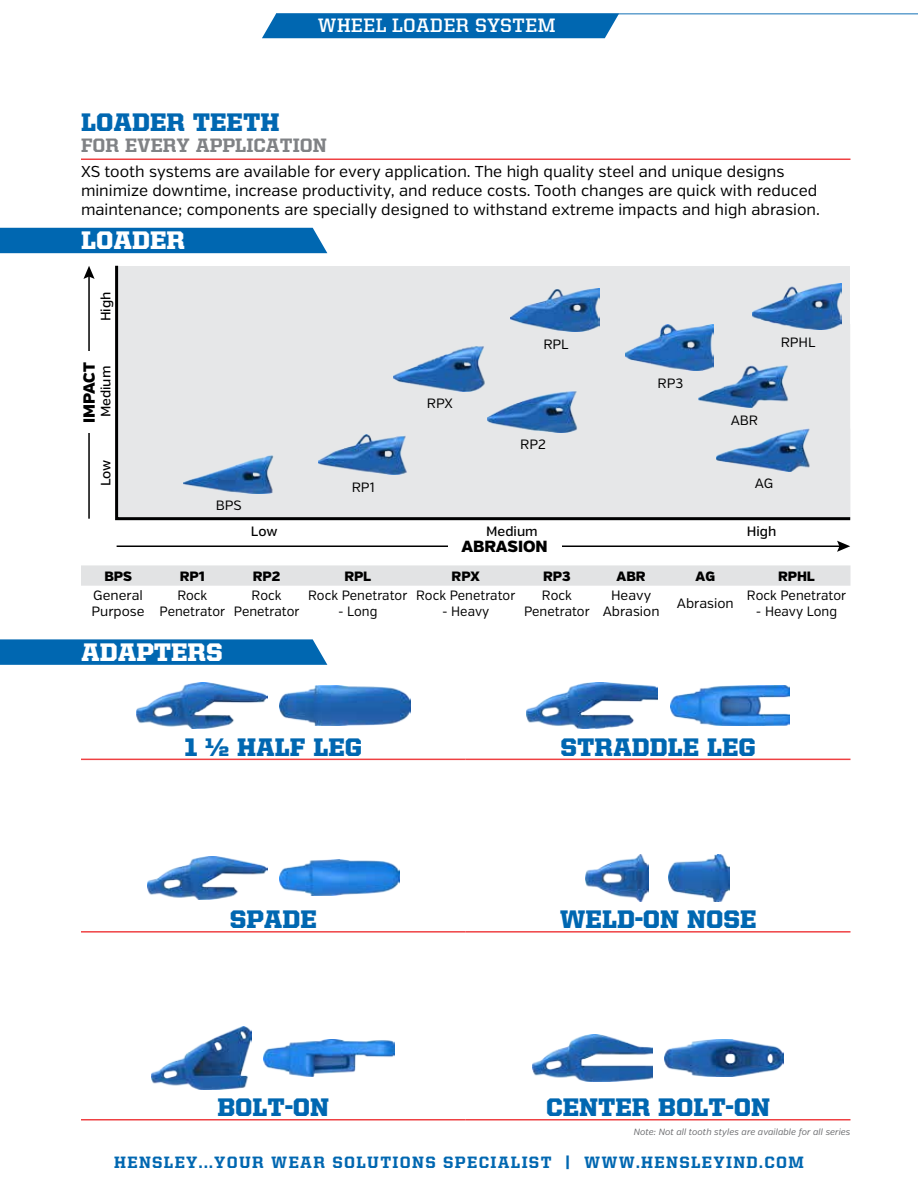
<style>
.page{position:relative;width:918px;height:1188px;background:#fff}
.page>*{position:absolute;margin:0;border:0;box-sizing:border-box;transform-origin:0 0}
.t1{font:900 25.5px "United Serif Reg";color:#0067b1}
.t2{font:900 25.5px "United Serif Reg";color:#fff}
.t3{font:800 19.5px "United Serif Reg";color:#808285}
.t4{font:700 19.5px "United Serif Reg";letter-spacing:.025em;color:#fff}
.t5{font:800 16.5px "United Serif Reg";letter-spacing:.08em;color:#0067b1}
.t6{font:900 16.05px "Verb";color:#000}
.t7{font:15.75px/18.9px "Verb";color:#000}
.t8{font:13.5px/16.2px "Verb";color:#000;text-align:center;scale:.95 1}
.t9{font:13.5px/16.2px "Verb";color:#000}
.t10{font:900 13.5px "Verb";color:#000}
.t11{font:500 13.5px "Verb";color:#000}
.t12{font:italic 9px "Verb";color:#6d6e71}
</style>
<div class="page">
<hr style="left:276px;top:14px;width:642px;height:1px;background:#0067b1">
<div style="left:262px;top:14px;width:357px;height:24px;background:#0067b1"></div>
<hr style="left:81px;top:159px;width:769px;height:1px;background:#ef4143">
<div style="left:0;top:228px;width:327px;height:25px;background:#0067b1"></div>
<div style="left:115px;top:266px;width:735px;height:255px;background:#e6e7e8"></div>
<hr style="left:117px;top:546px;width:724px;height:1px;background:#000">
<svg style="left:837px;top:541px;width:13px;height:11px"></svg>
<div style="left:449px;top:541px;width:113px;height:11px;background:#fff"></div>
<hr style="left:88px;top:275px;width:2px;height:244px;background:#000">
<svg style="left:83px;top:266px;width:12px;height:13px"></svg>
<div style="left:83px;top:352px;width:12px;height:81px;background:#fff"></div>
<img style="left:184px;top:454px;width:90px;height:40px">
<img style="left:488px;top:389px;width:90px;height:43px">
<img style="left:717px;top:428px;width:95px;height:43px">
<img style="left:698px;top:362px;width:93px;height:46px">
<img style="left:753px;top:284px;width:88px;height:45px">
<img style="left:318px;top:434px;width:90px;height:41px">
<svg style="left:81px;top:565px;width:769px;height:21px;background:#e3e3e4"></svg>
<img style="left:511px;top:289px;width:88px;height:43px">
<img style="left:393px;top:344px;width:93px;height:48px">
<img style="left:626px;top:325px;width:88px;height:46px">
<svg style="left:0;top:639px;width:327px;height:26px;background:#0a6db4"></svg>
<hr style="left:81px;top:759px;width:385px;height:1px;background:#ef4143">
<hr style="left:466px;top:759px;width:384px;height:1px;background:#ef4143">
<img style="left:136px;top:682px;width:131px;height:47px">
<img style="left:279px;top:685px;width:132px;height:40px">
<img style="left:526px;top:682px;width:132px;height:47px">
<img style="left:670px;top:686px;width:120px;height:39px">
<hr style="left:81px;top:931px;width:385px;height:2px;background:#ef4143">
<hr style="left:466px;top:931px;width:384px;height:2px;background:#ef4143">
<img style="left:148px;top:856px;width:119px;height:43px">
<img style="left:279px;top:860px;width:120px;height:36px">
<img style="left:586px;top:855px;width:63px;height:46px">
<img style="left:668px;top:855px;width:62px;height:46px">
<hr style="left:81px;top:1119px;width:385px;height:1px;background:#ef4143">
<hr style="left:466px;top:1119px;width:384px;height:1px;background:#ef4143">
<img style="left:264px;top:1039px;width:131px;height:38px">
<img style="left:152px;top:1027px;width:100px;height:63px">
<img style="left:532px;top:1035px;width:120px;height:46px">
<img style="left:664px;top:1039px;width:120px;height:38px">
<p class="t4" style="left:318px;top:15px;width:239px">WHEEL LOADER SYSTEM</p>
<h1 class="t1" style="left:81px;top:108px;width:200px">LOADER TEETH</h1>
<p class="t3" style="left:81px;top:134px;width:247px">FOR EVERY APPLICATION</p>
<p class="t7" style="left:81px;top:163px;width:740px">XS tooth systems are available for every application. The high quality steel and unique designs minimize downtime, increase productivity, and reduce costs. Tooth changes are quick with reduced maintenance; components are specially designed to withstand extreme impacts and high abrasion.</p>
<h1 class="t2" style="left:81px;top:226px;width:106px">LOADER</h1>
<p class="t11" style="left:98px;top:321px;width:31px;rotate:-90deg">High</p>
<p class="t6" style="left:79px;top:423px;width:63px;rotate:-90deg">IMPACT</p>
<p class="t11" style="left:98px;top:417px;width:53px;rotate:-90deg">Medium</p>
<p class="t11" style="left:98px;top:486px;width:28px;rotate:-90deg">Low</p>
<p class="t9" style="left:427px;top:396px;width:27px">RPX</p>
<p class="t9" style="left:543px;top:336px;width:27px">RPL</p>
<p class="t9" style="left:520px;top:436px;width:27px">RP2</p>
<p class="t9" style="left:658px;top:375px;width:27px">RP3</p>
<p class="t9" style="left:781px;top:334px;width:36px">RPHL</p>
<p class="t9" style="left:731px;top:412px;width:29px">ABR</p>
<p class="t9" style="left:216px;top:498px;width:27px">BPS</p>
<p class="t9" style="left:352px;top:479px;width:24px">RP1</p>
<p class="t9" style="left:755px;top:475px;width:20px">AG</p>
<p class="t11" style="left:251px;top:523px;width:28px">Low</p>
<p class="t11" style="left:486px;top:523px;width:53px">Medium</p>
<p class="t11" style="left:747px;top:523px;width:31px">High</p>
<p class="t6" style="left:461px;top:536px;width:88px">ABRASION</p>
<p class="t10" style="left:104px;top:568px;width:29px">BPS</p>
<p class="t10" style="left:180px;top:568px;width:26px">RP1</p>
<p class="t10" style="left:253px;top:568px;width:29px">RP2</p>
<p class="t10" style="left:344px;top:568px;width:28px">RPL</p>
<p class="t10" style="left:452px;top:568px;width:30px">RPX</p>
<p class="t10" style="left:543px;top:568px;width:29px">RP3</p>
<p class="t10" style="left:617px;top:568px;width:30px">ABR</p>
<p class="t10" style="left:696px;top:568px;width:21px">AG</p>
<p class="t10" style="left:778px;top:568px;width:38px">RPHL</p>
<p class="t9" style="left:92px;top:587px;width:55px">General<br>Purpose</p>
<p class="t8" style="left:160px;top:587px;width:71px">Rock<br>Penetrator</p>
<p class="t8" style="left:234px;top:587px;width:71px">Rock<br>Penetrator</p>
<p class="t8" style="left:308px;top:587px;width:106px">Rock Penetrator</p>
<p class="t8" style="left:416px;top:587px;width:106px">Rock Penetrator</p>
<p class="t8" style="left:442px;top:603px;width:51px">- Heavy</p>
<p class="t8" style="left:524px;top:587px;width:71px">Rock<br>Penetrator</p>
<p class="t9" style="left:603px;top:587px;width:58px;text-align:center">Heavy<br>Abrasion</p>
<p class="t9" style="left:677px;top:595px;width:58px">Abrasion</p>
<p class="t8" style="left:747px;top:587px;width:106px">Rock Penetrator</p>
<p class="t8" style="left:756px;top:603px;width:87px">- Heavy Long</p>
<p class="t8" style="left:338px;top:603px;width:43px">- Long</p>
<h1 class="t2" style="left:81px;top:638px;width:143px">ADAPTERS</h1>
<h1 class="t1" style="left:185px;top:733px;width:179px">1 ½ HALF LEG</h1>
<h1 class="t1" style="left:560px;top:733px;width:197px">STRADDLE LEG</h1>
<h1 class="t1" style="left:230px;top:905px;width:89px">SPADE</h1>
<h1 class="t1" style="left:560px;top:905px;width:198px">WELD-ON NOSE</h1>
<h1 class="t1" style="left:217px;top:1093px;width:113px">BOLT-ON</h1>
<h1 class="t1" style="left:546px;top:1093px;width:226px">CENTER BOLT-ON</h1>
<p class="t12" style="left:634px;top:1126px;width:218px">Note: Not all tooth styles are available for all series</p>
<p class="t5" style="left:114px;top:1153px;width:691px">HENSLEY...YOUR WEAR SOLUTIONS SPECIALIST | WWW.HENSLEYIND.COM</p>
</div>
